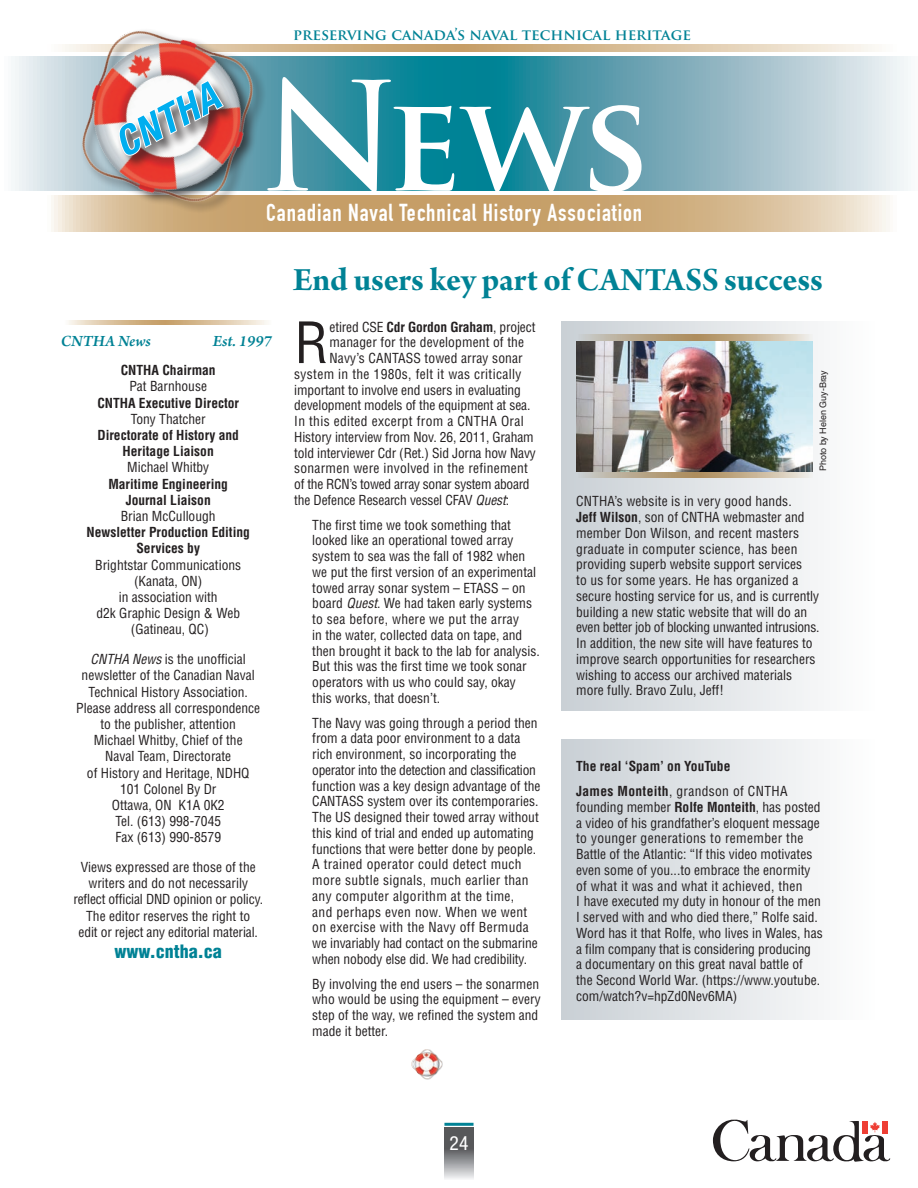
<style>
.page{position:relative;width:918px;height:1188px;background:#fff}
.page>*{position:absolute;margin:0;border:0;box-sizing:border-box;transform-origin:0 0}
.t1{font:700 147px "Trajan Pro";color:#fff}
.t2{font:700 130.5px "Trajan Pro";color:#fff}
.t3{font:condensed 55.5px "Helvetica LT Std";color:#231f20}
.t4{font:italic 700 condensed 40.05px "Helvetica Neue LT Std";color:#00aeef}
.t5{font:34.5px "Arno Pro Bold Subhead";color:#008295}
.t6{font:700 24px "DIN Condensed";letter-spacing:.04em;color:#fff}
.t7{font:condensed 19.5px "Helvetica Neue LT Std";color:#fff}
.t8{font:900 condensed 18px "Helvetica LT Std";color:#008295}
.t9{font:italic 600 16.5px "Arno Pro";color:#008295}
.t10{font:700 15px "Trajan Pro";color:#008295}
.t11{font:condensed 13.5px/15.8px "Helvetica LT Std";color:#231f20}
.t12{font:700 condensed 13.5px/16.2px "Helvetica LT Std";color:#231f20;text-align:center}
.t13{font:condensed 13.5px "Helvetica LT Std";letter-spacing:.025em;color:#231f20}
.t14{font:condensed 13.5px "Helvetica LT Std";letter-spacing:-.02em;color:#231f20}
.t15{font:condensed 13.5px "Helvetica LT Std";letter-spacing:.02em;color:#231f20}
.t16{font:9px "Helvetica LT Std";color:#231f20}
.s1{font-style:italic}
.s2{font-weight:700}
.s3{font-weight:400}
</style>
<div class="page">
<svg style="left:295px;top:195px;width:595px;height:36px;background:#cfaf81"></svg>
<svg style="left:295px;top:44px;width:584px;height:8px;background:#d9bf9a"></svg>
<svg style="left:713px;top:1119px;width:177px;height:43px"></svg>
<svg style="left:11px;top:56px;width:897px;height:134px;background:#68aab7"></svg>
<img style="left:43px;top:30px;width:252px;height:202px">
<div style="left:412px;top:1049px;width:31px;height:31px;background:#231f20;opacity:.75"></div>
<img style="left:412px;top:1049px;width:29px;height:29px">
<div style="left:117px;top:80px;width:120px;height:90px;background:#231f20;opacity:.75"></div>
<svg style="left:116px;top:79px;width:109px;height:78px"></svg>
<svg style="left:444px;top:1128px;width:30px;height:51px;background:#848588"></svg>
<hr style="left:444px;top:1123px;width:30px;height:3px;background:#008295">
<svg style="left:68px;top:320px;width:200px;height:5px"></svg>
<div style="left:561px;top:322px;width:313px;height:389px;background:linear-gradient(to right,#c9cfd5,#fefefe)"></div>
<div style="left:561px;top:740px;width:313px;height:280px;background:linear-gradient(to right,#c9cfd5,#fefefe)"></div>
<svg style="left:576px;top:334px;width:237px;height:144px;background:#bdad95"></svg>
<img style="left:576px;top:341px;width:237px;height:130px">
<h3 class="t4" style="left:106px;top:124px;width:113px;rotate:-28deg">CNTHA</h3>
<p class="t10" style="left:293px;top:26px;width:399px">preserving canada’s naval technical heritage</p>
<h1 class="t1" style="left:260px;top:45px;width:141px">N</h1>
<h3 class="t6" style="left:266px;top:199px;width:378px">Canadian Naval Technical History Association</h3>
<h2 class="t2" style="left:386px;top:62px;width:265px">ews</h2>
<h3 class="t5" style="left:293px;top:260px;width:531px">End users key part of CANTASS success</h3>
<p class="t9" style="left:61px;top:331px;width:92px">CNTHA News</p>
<p class="t9" style="left:213px;top:331px;width:60px">Est. 1997</p>
<p class="t12" style="left:121px;top:362px;width:96px">CNTHA Chairman</p>
<p class="t11" style="left:129px;top:379px;width:79px">Pat Barnhouse</p>
<p class="t12" style="left:97px;top:395px;width:143px">CNTHA Executive Director</p>
<p class="t11" style="left:131px;top:411px;width:77px">Tony Thatcher</p>
<p class="t12" style="left:97px;top:427px;width:143px">Directorate of History and<br>Heritage Liaison</p>
<p class="t11" style="left:127px;top:460px;width:84px">Michael Whitby</p>
<p class="t12" style="left:108px;top:476px;width:121px">Maritime Engineering<br>Journal Liaison</p>
<p class="t11" style="left:121px;top:508px;width:96px">Brian McCullough</p>
<p class="t12" style="left:86px;top:524px;width:165px">Newsletter Production Editing<br>Services by</p>
<p class="t11" style="left:95px;top:557px;width:147px;line-height:16.2px;text-align:center">Brightstar Communications (Kanata, ON)<br>in association with<br>d2k Graphic Design &amp; Web (Gatineau, QC)</p>
<p class="t11" style="left:76px;top:651px;width:186px;line-height:16.2px;text-align:center"><span class="s1">CNTHA News</span> is the unofficial newsletter of the Canadian Naval<br>Technical History Association.<br>Please address all correspondence to the publisher, attention<br>Michael Whitby, Chief of the<br>Naval Team, Directorate<br>of History and Heritage, NDHQ<br>101 Colonel By Dr<br>Ottawa, ON K1A 0K2<br>Tel. (613) 998-7045<br>Fax (613) 990-8579</p>
<p class="t11" style="left:73px;top:859px;width:191px;line-height:16.2px;text-align:center">Views expressed are those of the writers and do not necessarily reflect official DND opinion or policy.<br>The editor reserves the right to<br>edit or reject any editorial material.</p>
<h3 class="t8" style="left:115px;top:940px;width:109px">www.cntha.ca</h3>
<h3 class="t3" style="left:294px;top:308px;width:35px">R</h3>
<p class="t11" style="left:330px;top:319px;width:207px">etired CSE <span class="s2">Cdr Gordon Graham</span>, project</p>
<p class="t11" style="left:330px;top:334px;width:196px">manager for the development of the</p>
<p class="t11" style="left:330px;top:350px;width:195px">Navy’s CANTASS towed array sonar</p>
<p class="t13" style="left:294px;top:365px;width:229px">system in the 1980s, felt it was critically</p>
<p class="t11" style="left:294px;top:382px;width:228px">important to involve end users in evaluating</p>
<p class="t11" style="left:294px;top:397px;width:238px">development models of the equipment at sea.</p>
<p class="t13" style="left:294px;top:413px;width:231px">In this edited excerpt from a CNTHA Oral</p>
<p class="t11" style="left:294px;top:429px;width:241px">History interview from Nov. 26, 2011, Graham</p>
<p class="t11" style="left:294px;top:445px;width:243px">told interviewer Cdr (Ret.) Sid Jorna how Navy</p>
<p class="t15" style="left:294px;top:460px;width:235px">sonarmen were involved in the refinement</p>
<p class="t14" style="left:294px;top:476px;width:237px">of the RCN’s towed array sonar system aboard</p>
<p class="t11" style="left:294px;top:492px;width:216px">the Defence Research vessel CFAV <span class="s1">Quest</span>:</p>
<p class="t11" style="left:312px;top:517px;width:229px">The first time we took something that looked like an operational towed array system to sea was the fall of 1982 when we put the first version of an experimental towed array sonar system – ETASS – on board <span class="s1">Quest</span>. We had taken early systems to sea before, where we put the array<br>in the water, collected data on tape, and then brought it back to the lab for analysis.<br>But this was the first time we took sonar operators with us who could say, okay<br>this works, that doesn’t.</p>
<p class="t11" style="left:312px;top:715px;width:230px">The Navy was going through a period then from a data poor environment to a data rich environment, so incorporating the operator into the detection and classification function was a key design advantage of the CANTASS system over its contemporaries.<br>The US designed their towed array without this kind of trial and ended up automating functions that were better done by people.<br>A trained operator could detect much more subtle signals, much earlier than any computer algorithm at the time,<br>and perhaps even now. When we went on exercise with the Navy off Bermuda we invariably had contact on the submarine when nobody else did. We had credibility.</p>
<p class="t11" style="left:312px;top:976px;width:230px">By involving the end users – the sonarmen who would be using the equipment – every step of the way, we refined the system and made it better.</p>
<p class="t16" style="left:818px;top:471px;width:102px;rotate:-90deg">Photo by Helen Guy-Bray</p>
<p class="t11" style="left:576px;top:494px;width:245px">CNTHA’s website is in very good hands.<br><span class="s2">Jeff Wilson</span>, son of CNTHA webmaster and member Don Wilson, and recent masters graduate in computer science, has been providing superb website support services<br>to us for some years. He has organized a secure hosting service for us, and is currently building a new static website that will do an even better job of blocking unwanted intrusions.<br>In addition, the new site will have features to improve search opportunities for researchers wishing to access our archived materials more fully. Bravo Zulu, Jeff!</p>
<p class="t12" style="left:576px;top:754px;width:213px;line-height:24.8px;text-align:left">The real ‘Spam’ on YouTube<br>James Monteith<span class="s3">, grandson of CNTHA</span></p>
<p class="t11" style="left:576px;top:799px;width:248px">founding member <span class="s2">Rolfe Monteith</span>, has posted a video of his grandfather’s eloquent message to younger generations to remember the Battle of the Atlantic: “If this video motivates even some of you...to embrace the enormity of what it was and what it achieved, then<br>I have executed my duty in honour of the men I served with and who died there,” Rolfe said.<br>Word has it that Rolfe, who lives in Wales, has a film company that is considering producing<br>a documentary on this great naval battle of the Second World War. (https://www.youtube. com/watch?v=hpZd0Nev6MA)</p>
<h3 class="t7" style="left:450px;top:1132px;width:20px">24</h3>
</div>
